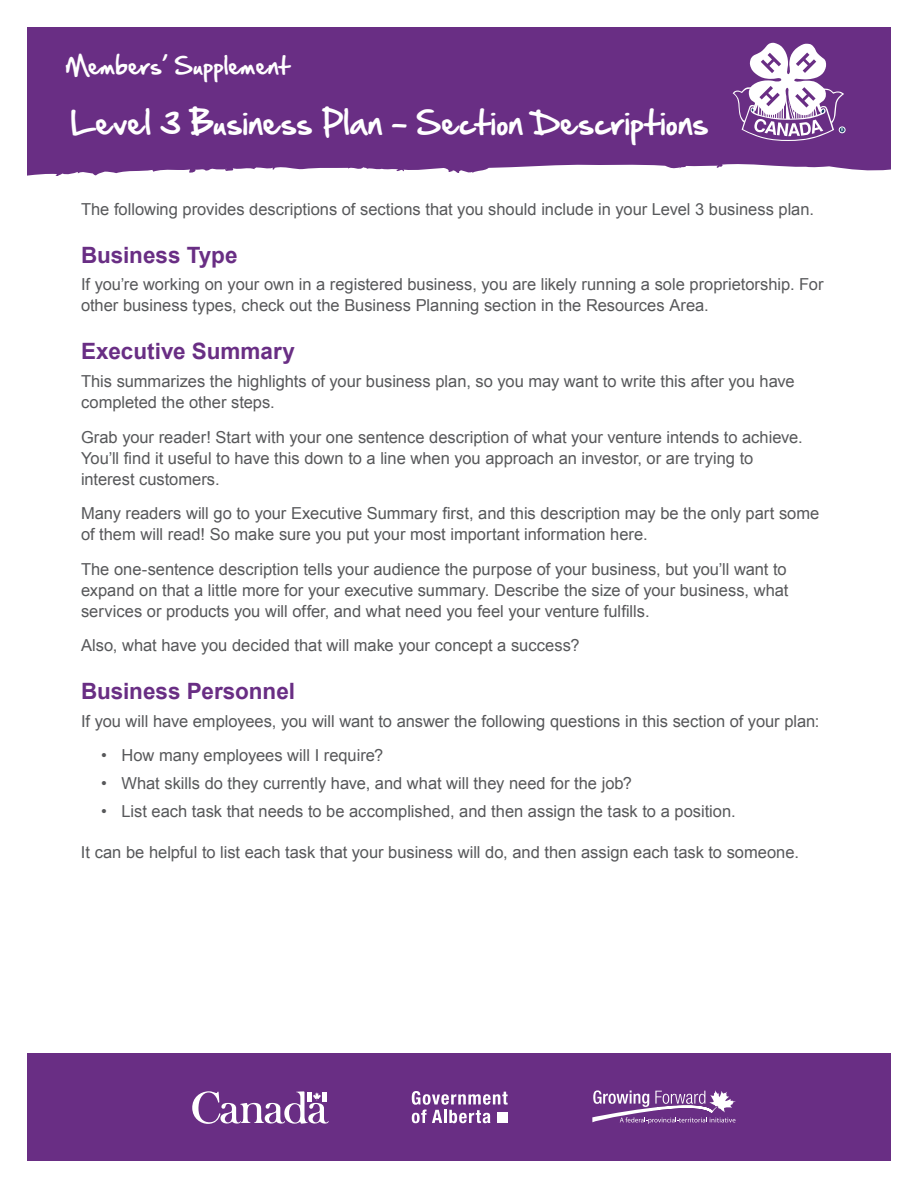
<style>
.page{position:relative;width:918px;height:1188px;background:#fff}
.page>*{position:absolute;margin:0;border:0;box-sizing:border-box;transform-origin:0 0}
.t1{font:28.5px "Hand Of Sean";letter-spacing:.01em;color:#fff}
.t2{font:700 22.5px "Arial";color:#692e84}
.t3{font:21px "Hand Of Sean";color:#fff}
.t4{font:16.5px/21px "Arial";color:#57585a}
</style>
<div class="page">
<div style="left:27px;top:1053px;width:864px;height:108px;background:#692e84"></div>
<svg style="left:592px;top:1090px;width:144px;height:34px"></svg>
<svg style="left:412px;top:1091px;width:96px;height:32px"></svg>
<svg style="left:192px;top:1091px;width:137px;height:33px"></svg>
<div style="left:27px;top:27px;width:864px;height:148px;background:#692e84"></div>
<svg style="left:27px;top:164px;width:864px;height:12px"></svg>
<svg style="left:733px;top:43px;width:113px;height:98px"></svg>
<p class="t3" style="left:65px;top:46px;width:226px">Members’ Supplement</p>
<h1 class="t1" style="left:71px;top:98px;width:640px">Level 3 Business Plan – Section Descriptions</h1>
<p class="t4" style="left:81px;top:198px;width:734px">The following provides descriptions of sections that you should include in your Level 3 business plan.</p>
<h2 class="t2" style="left:81px;top:240px;width:158px">Business Type</h2>
<p class="t4" style="left:81px;top:274px;width:744px">If you’re working on your own in a registered business, you are likely running a sole proprietorship. For other business types, check out the Business Planning section in the Resources Area.</p>
<h2 class="t2" style="left:81px;top:337px;width:216px">Executive Summary</h2>
<p class="t4" style="left:81px;top:371px;width:715px">This summarizes the highlights of your business plan, so you may want to write this after you have completed the other steps.</p>
<p class="t4" style="left:81px;top:426px;width:723px">Grab your reader! Start with your one sentence description of what your venture intends to achieve.<br>You’ll find it useful to have this down to a line when you approach an investor, or are trying to interest customers.</p>
<p class="t4" style="left:81px;top:503px;width:740px">Many readers will go to your Executive Summary first, and this description may be the only part some of them will read! So make sure you put your most important information here.</p>
<p class="t4" style="left:81px;top:558px;width:709px;text-align:justify">The one-sentence description tells your audience the purpose of your business, but you’ll want to expand on that a little more for your executive summary. Describe the size of your business, what services or products you will offer, and what need you feel your venture fulfills.</p>
<p class="t4" style="left:81px;top:635px;width:500px">Also, what have you decided that will make your concept a success?</p>
<h2 class="t2" style="left:81px;top:676px;width:216px">Business Personnel</h2>
<p class="t4" style="left:81px;top:711px;width:740px">If you will have employees, you will want to answer the following questions in this section of your plan:</p>
<p class="t4" style="left:101px;top:745px;width:284px">• How many employees will I require?</p>
<p class="t4" style="left:101px;top:773px;width:532px">• What skills do they currently have, and what will they need for the job?</p>
<p class="t4" style="left:101px;top:801px;width:636px">• List each task that needs to be accomplished, and then assign the task to a position.</p>
<p class="t4" style="left:81px;top:842px;width:719px">It can be helpful to list each task that your business will do, and then assign each task to someone.</p>
</div>
